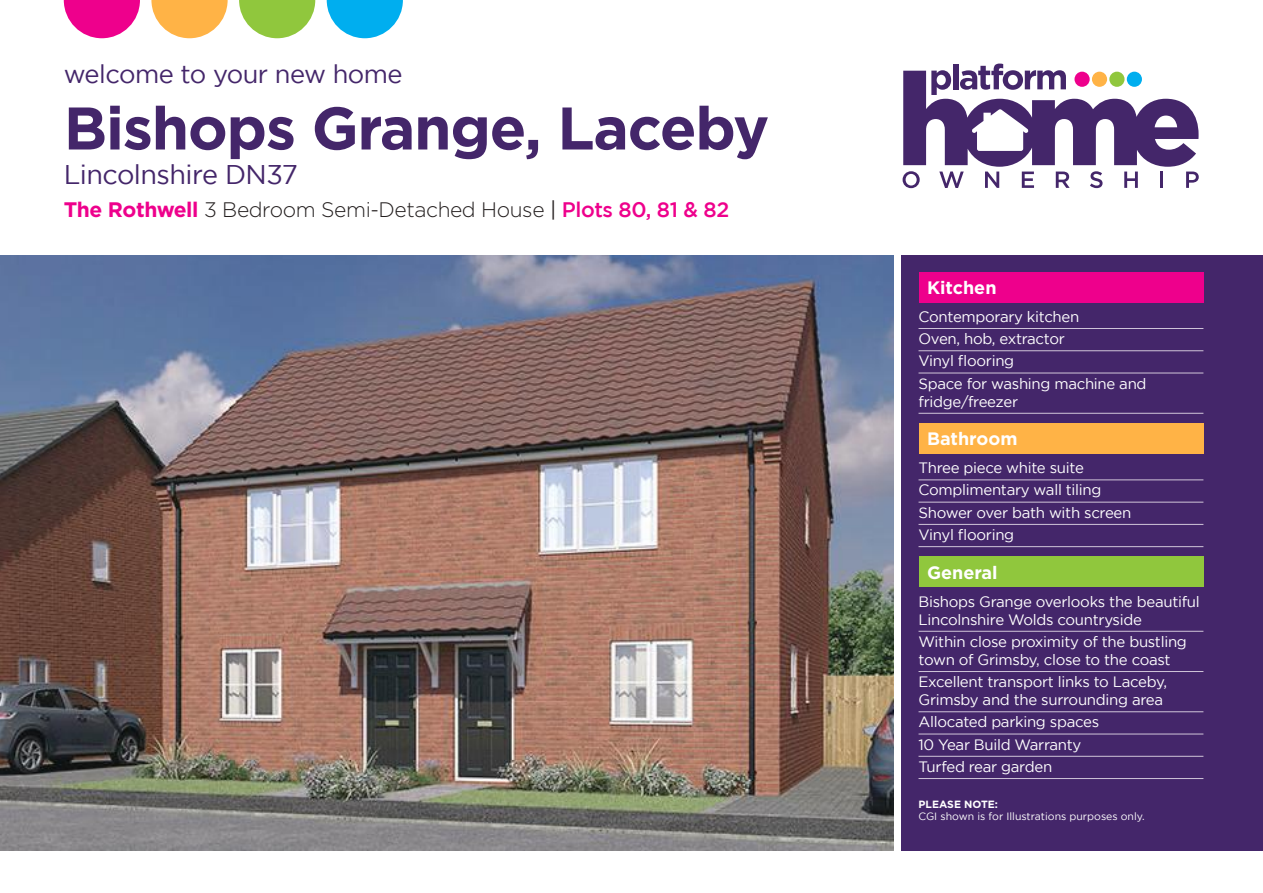
<style>
.page{position:relative;width:1263px;height:893px;background:#fff}
.page>*{position:absolute;margin:0;border:0;box-sizing:border-box;transform-origin:0 0}
.t1{font:700 60px "Gotham";letter-spacing:-.02em;color:#44266a}
.t2{font:27px "Gotham";letter-spacing:-.02em;color:#44266a}
.t3{font:25.5px "Gotham";letter-spacing:-.02em;color:#44266a}
.t4{font:300 21px "Gotham";letter-spacing:-.02em;color:#241f1f}
.t5{font:700 18px "Gotham";color:#fff}
.t6{font:15px/22.2px "Gotham";letter-spacing:-.02em;color:#fff}
.t7{font:10.5px "Gotham";color:#fff}
.t8{font:700 10.5px "Gotham";color:#fff}
.s1{font-weight:700;color:#ee008c}
.s2{font-weight:400}
.s3{font-weight:500;color:#ee008c}
</style>
<div class="page">
<div style="left:901px;top:255px;width:362px;height:595px;background:#44266a"></div>
<img style="left:0;top:255px;width:893px;height:595px">
<svg style="left:64px;top:0;width:76px;height:38px"></svg>
<svg style="left:151px;top:0;width:77px;height:38px"></svg>
<svg style="left:239px;top:0;width:76px;height:38px"></svg>
<svg style="left:327px;top:0;width:76px;height:38px"></svg>
<svg style="left:902px;top:64px;width:297px;height:124px"></svg>
<div style="left:1074px;top:72px;width:16px;height:15px;background:#ee008c;border-radius:50%"></div>
<div style="left:1092px;top:72px;width:15px;height:15px;background:#ffb346;border-radius:50%"></div>
<div style="left:1109px;top:72px;width:15px;height:15px;background:#90c73d;border-radius:50%"></div>
<div style="left:1127px;top:72px;width:15px;height:15px;background:#00aeef;border-radius:50%"></div>
<div style="left:918px;top:272px;width:285px;height:30px;background:#ee008c"></div>
<div style="left:918px;top:423px;width:285px;height:31px;background:#ffb346"></div>
<div style="left:918px;top:557px;width:285px;height:30px;background:#90c73d"></div>
<hr style="left:918px;top:328px;width:285px;height:1px;background:#d1c6d9">
<hr style="left:918px;top:350px;width:285px;height:1px;background:#d1c6d9">
<hr style="left:918px;top:373px;width:285px;height:1px;background:#d1c6d9">
<hr style="left:918px;top:413px;width:285px;height:1px;background:#d1c6d9">
<hr style="left:918px;top:479px;width:285px;height:1px;background:#d1c6d9">
<hr style="left:918px;top:502px;width:285px;height:1px;background:#d1c6d9">
<hr style="left:918px;top:524px;width:285px;height:1px;background:#d1c6d9">
<hr style="left:918px;top:546px;width:285px;height:1px;background:#d1c6d9">
<hr style="left:918px;top:631px;width:285px;height:1px;background:#d1c6d9">
<hr style="left:918px;top:671px;width:285px;height:1px;background:#d1c6d9">
<hr style="left:918px;top:711px;width:285px;height:1px;background:#d1c6d9">
<hr style="left:918px;top:734px;width:285px;height:1px;background:#d1c6d9">
<hr style="left:918px;top:756px;width:285px;height:1px;background:#d1c6d9">
<hr style="left:918px;top:778px;width:285px;height:1px;background:#d1c6d9">
<h3 class="t3" style="left:64px;top:60px;width:340px">welcome to your new home</h3>
<h1 class="t1" style="left:64px;top:94px;width:707px">Bishops Grange, Laceby</h1>
<h2 class="t2" style="left:64px;top:160px;width:236px">Lincolnshire DN37</h2>
<h3 class="t4" style="left:64px;top:198px;width:667px"><span class="s1">The Rothwell</span> 3 Bedroom Semi-Detached House <span class="s2">|</span> <span class="s3">Plots 80, 81 &amp; 82</span></h3>
<p class="t5" style="left:927px;top:277px;width:71px">Kitchen</p>
<p class="t6" style="left:918px;top:305px;width:230px">Contemporary kitchen<br>Oven, hob, extractor<br>Vinyl flooring<br>Space for washing machine and</p>
<p class="t6" style="left:918px;top:390px;width:101px">fridge/freezer</p>
<p class="t5" style="left:927px;top:428px;width:92px">Bathroom</p>
<p class="t6" style="left:918px;top:456px;width:214px">Three piece white suite<br>Complimentary wall tiling<br>Shower over bath with screen<br>Vinyl flooring</p>
<p class="t5" style="left:927px;top:562px;width:72px">General</p>
<p class="t6" style="left:918px;top:592px;width:283px;line-height:18px">Bishops Grange overlooks the beautiful<br>Lincolnshire Wolds countryside</p>
<p class="t6" style="left:918px;top:632px;width:270px;line-height:18px">Within close proximity of the bustling town of Grimsby, close to the coast</p>
<p class="t6" style="left:918px;top:672px;width:250px;line-height:18px">Excellent transport links to Laceby,<br>Grimsby and the surrounding area</p>
<p class="t6" style="left:918px;top:711px;width:182px">Allocated parking spaces<br>10 Year Build Warranty<br>Turfed rear garden</p>
<p class="t8" style="left:918px;top:798px;width:81px">PLEASE NOTE:</p>
<p class="t7" style="left:918px;top:810px;width:228px">CGI shown is for Illustrations purposes only.</p>
</div>
